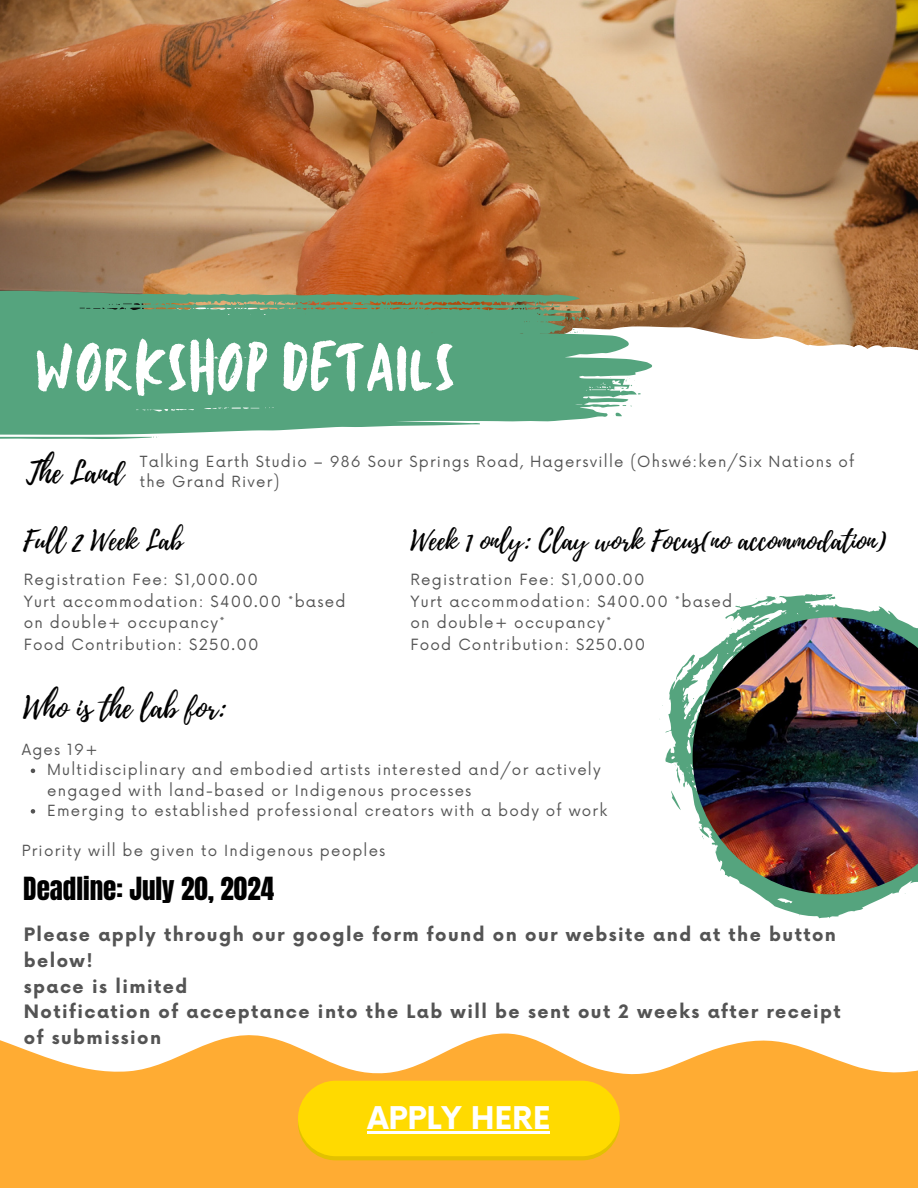
<style>
.page{position:relative;width:918px;height:1188px;background:#fff}
.page>*{position:absolute;margin:0;border:0;box-sizing:border-box;transform-origin:0 0}
.t1{font:69px "TC Milo Regular";letter-spacing:.02em;color:#fff}
.t2{font:700 30.45px "Now";color:#fff}
.t3{font:30px "Playlist Script";color:#000}
.t4{font:27.15px "Anton";color:#000}
.t5{font:27px "Playlist Script";color:#000}
.t6{font:700 18px/25.8px "Now";letter-spacing:.08em;color:#545454}
.t7{font:15.15px/21.3px "Now";letter-spacing:.08em;color:#545454}
.t8{font:15px/20.2px "Now";letter-spacing:.08em;color:#545454}
</style>
<div class="page">
<img style="left:0;top:0;width:918px;height:350px">
<svg style="left:0;top:291px;width:652px;height:148px;background:#6eaa88"></svg>
<svg style="left:0;top:1033px;width:918px;height:155px;fill:#ffac33"></svg>
<svg style="left:31px;top:769px;width:4px;height:4px"></svg>
<svg style="left:31px;top:809px;width:4px;height:5px"></svg>
<svg style="left:659px;top:594px;width:237px;height:324px"></svg>
<img style="left:693px;top:617px;width:225px;height:277px">
<svg style="left:298px;top:1125px;width:322px;height:35px;background:#ecbb10"></svg>
<div style="left:298px;top:1081px;width:322px;height:75px;background:#ffda00;border-radius:38px"></div>
<hr style="left:368px;top:1131px;width:182px;height:2px;background:#fff">
<p class="t1" style="left:35px;top:321px;width:421px">WORKSHOP DETAILS</p>
<p class="t3" style="left:26px;top:451px;width:99px">The Land</p>
<p class="t8" style="left:140px;top:452px;width:716px">Talking Earth Studio – 986 Sour Springs Road, Hagersville (Ohswé:ken/Six Nations of the Grand River)</p>
<p class="t5" style="left:23px;top:521px;width:161px">Full 2 Week Lab</p>
<h3 class="t7" style="left:24px;top:570px;width:236px">Registration Fee: $1,000.00</h3>
<p class="t7" style="left:24px;top:592px;width:323px">Yurt accommodation: $400.00 *based on double+ occupancy*</p>
<p class="t7" style="left:24px;top:634px;width:236px">Food Contribution: $250.00</p>
<h4 class="t3" style="left:23px;top:686px;width:205px">Who is the lab for:</h4>
<p class="t5" style="left:411px;top:521px;width:479px">Week 1 only: Clay work Focus(no accommodation)</p>
<h1 class="t7" style="left:411px;top:570px;width:236px">Registration Fee: $1,000.00</h1>
<h3 class="t7" style="left:411px;top:592px;width:323px">Yurt accommodation: $400.00 *based on double+ occupancy*</h3>
<p class="t7" style="left:411px;top:634px;width:236px">Food Contribution: $250.00</p>
<h4 class="t8" style="left:22px;top:740px;width:77px">Ages 19+</h4>
<p class="t8" style="left:47px;top:761px;width:555px">Multidisciplinary and embodied artists interested and/or actively engaged with land-based or Indigenous processes</p>
<p class="t8" style="left:47px;top:801px;width:562px">Emerging to established professional creators with a body of work</p>
<p class="t8" style="left:22px;top:842px;width:365px">Priority will be given to Indigenous peoples</p>
<p class="t4" style="left:23px;top:869px;width:252px">Deadline: July 20, 2024</p>
<p class="t6" style="left:24px;top:923px;width:818px">Please apply through our google form found on our website and at the button below!<br>space is limited<br>Notification of acceptance into the Lab will be sent out 2 weeks after receipt of submission</p>
<p class="t2" style="left:368px;top:1101px;width:184px">APPLY HERE</p>
</div>
